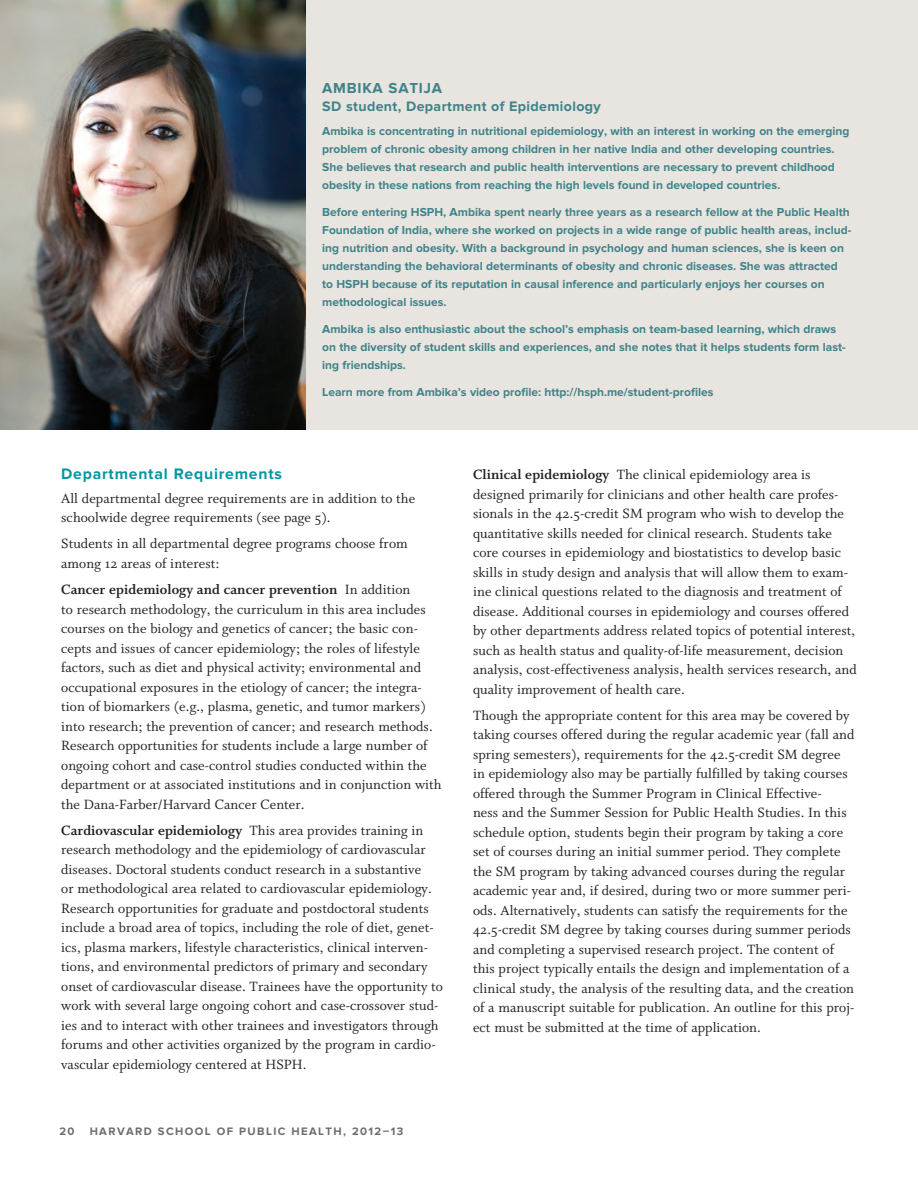
<style>
.page{position:relative;width:918px;height:1188px;background:#fff}
.page>*{position:absolute;margin:0;border:0;box-sizing:border-box;transform-origin:0 0}
.t1{font:700 15.75px "Proxima Nova";color:#0596a1}
.t2{font:15px/19.5px "Whitman Roman Os F";letter-spacing:.005em;color:#231f20}
.t3{font:15px "Whitman Bold Os F";letter-spacing:.005em;color:#231f20}
.t4{font:700 15px "Proxima Nova";letter-spacing:.05em;color:#3e8389}
.t5{font:700 14.25px "Proxima Nova";color:#3e8389}
.t6{font:700 12px/18px "Proxima Nova";color:#3e8389}
.t7{font:700 11.25px "Proxima Nova";letter-spacing:.125em;color:#6c6d70}
.s1{font-family:"Whitman Roman Os F"}
.s2{font-family:"Whitman Bold Os F"}
</style>
<div class="page">
<div style="left:301px;top:0;width:617px;height:430px;background:#e8e4df"></div>
<img style="left:0;top:0;width:305px;height:430px">
<p class="t4" style="left:322px;top:80px;width:120px">Ambika Satija</p>
<p class="t5" style="left:322px;top:98px;width:280px">SD student, Department of Epidemiology</p>
<p class="t6" style="left:322px;top:122px;width:529px">Ambika is concentrating in nutritional epidemiology, with an interest in working on the emerging problem of chronic obesity among children in her native India and other developing countries.<br>She believes that research and public health interventions are necessary to prevent childhood obesity in these nations from reaching the high levels found in developed countries.</p>
<p class="t6" style="left:322px;top:203px;width:531px">Before entering HSPH , Ambika spent nearly three years as a research fellow at the Public Health Foundation of India, where she worked on projects in a wide range of public health areas, includ&shy;ing nutrition and obesity. With a background in psychology and human sciences, she is keen on understanding the behavioral determinants of obesity and chronic diseases. She was attracted to HSPH because of its reputation in causal inference and particularly enjoys her courses on methodological issues.</p>
<p class="t6" style="left:322px;top:320px;width:525px">Ambika is also enthusiastic about the school’s emphasis on team-based learning, which draws on the diversity of student skills and experiences, and she notes that it helps students form last&shy;ing friendships.</p>
<p class="t6" style="left:322px;top:383px;width:393px">Learn more from Ambika’s video profile: http://hsph.me/student-profiles</p>
<p class="t1" style="left:61px;top:464px;width:222px">Departmental Requirements</p>
<p class="t2" style="left:61px;top:489px;width:355px">All departmental degree requirements are in addition to the schoolwide degree requirements (see page 5).</p>
<p class="t2" style="left:61px;top:534px;width:348px">Students in all departmental degree programs choose from among 12 areas of interest:</p>
<p class="t3" style="left:61px;top:581px;width:351px">Cancer epidemiology and cancer prevention <span class="s1">In addition</span></p>
<p class="t2" style="left:61px;top:600px;width:382px">to research methodology, the curriculum in this area includes courses on the biology and genetics of cancer; the basic con&shy;cepts and issues of cancer epidemiology; the roles of lifestyle factors, such as diet and physical activity; environmental and occupational exposures in the etiology of cancer; the integra&shy;tion of biomarkers (e.g., plasma, genetic, and tumor markers) into research; the prevention of cancer; and research methods.<br>Research opportunities for students include a large number of ongoing cohort and case-control studies conducted within the department or at associated institutions and in conjunction with the Dana-Farber/Harvard Cancer Center.</p>
<p class="t3" style="left:61px;top:822px;width:364px">Cardiovascular epidemiology <span class="s1">This area provides training in</span></p>
<p class="t2" style="left:61px;top:840px;width:383px">research methodology and the epidemiology of cardiovascular diseases. Doctoral students conduct research in a substantive<br>or methodological area related to cardiovascular epidemiology.<br>Research opportunities for graduate and postdoctoral students include a broad area of topics, including the role of diet, genet&shy;ics, plasma markers, lifestyle characteristics, clinical interven&shy;tions, and environmental predictors of primary and secondary onset of cardiovascular disease. Trainees have the opportunity to work with several large ongoing cohort and case-crossover stud&shy;ies and to interact with other trainees and investigators through forums and other activities organized by the program in cardio&shy;vascular epidemiology centered at HSPH.</p>
<p class="t7" style="left:59px;top:1125px;width:17px">20</p>
<p class="t7" style="left:90px;top:1125px;width:315px">harvard school of public health, 2012–13</p>
<p class="t2" style="left:473px;top:465px;width:385px"><span class="s2">Clinical epidemiology</span> The clinical epidemiology area is designed primarily for clinicians and other health care profes&shy;sionals in the 42.5-credit SM program who wish to develop the quantitative skills needed for clinical research. Students take core courses in epidemiology and biostatistics to develop basic skills in study design and analysis that will allow them to exam&shy;ine clinical questions related to the diagnosis and treatment of disease. Additional courses in epidemiology and courses offered by other departments address related topics of potential interest, such as health status and quality-of-life measurement, decision analysis, cost-effectiveness analysis, health services research, and quality improvement of health care.</p>
<p class="t2" style="left:473px;top:706px;width:383px">Though the appropriate content for this area may be covered by taking courses offered during the regular academic year (fall and spring semesters), requirements for the 42.5-credit SM degree in epidemiology also may be partially fulfilled by taking courses offered through the Summer Program in Clinical Effective-<br>ness and the Summer Session for Public Health Studies. In this schedule option, students begin their program by taking a core set of courses during an initial summer period. They complete the SM program by taking advanced courses during the regular academic year and, if desired, during two or more summer peri&shy;ods. Alternatively, students can satisfy the requirements for the 42.5-credit SM degree by taking courses during summer periods and completing a supervised research project. The content of this project typically entails the design and implementation of a clinical study, the analysis of the resulting data, and the creation of a manuscript suitable for publication. An outline for this proj&shy;ect must be submitted at the time of application.</p>
</div>
